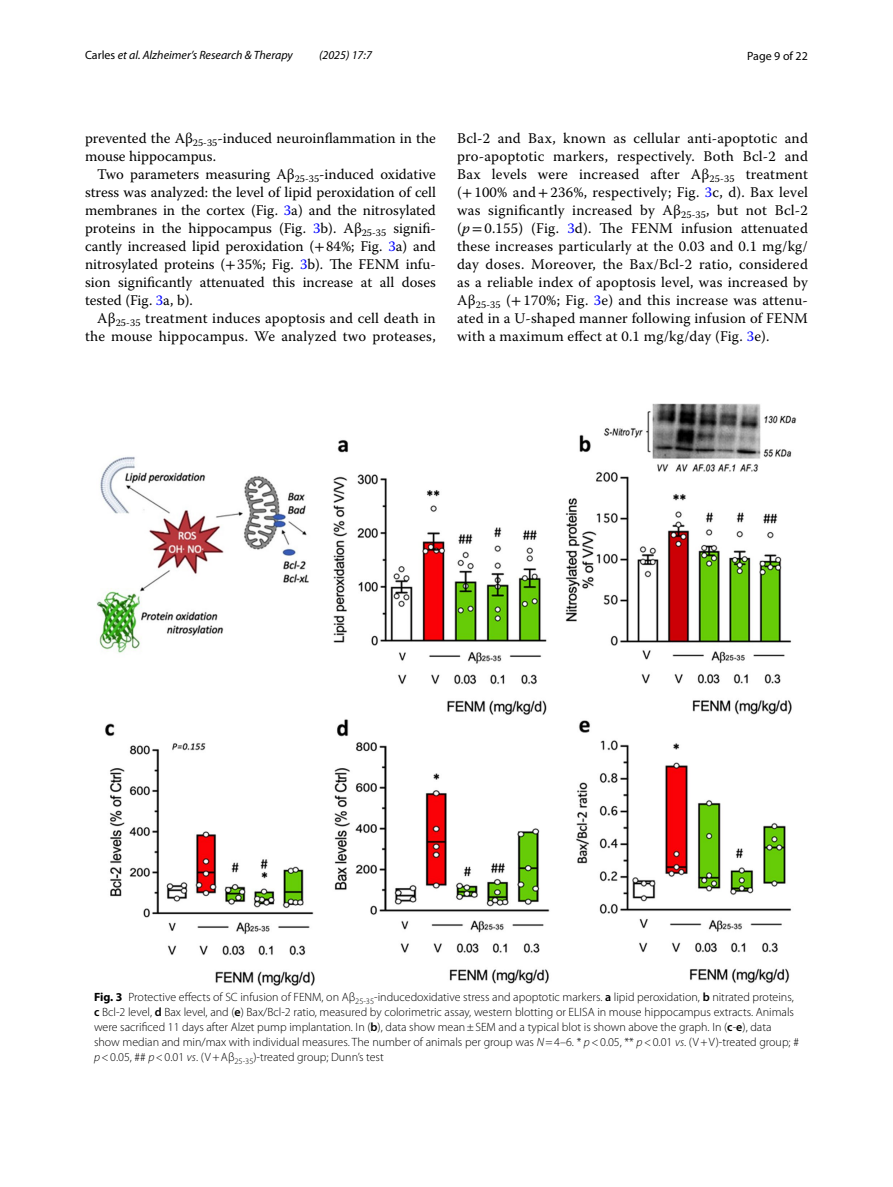
<style>
.page{position:relative;width:893px;height:1187px;background:#fff}
.page>*{position:absolute;margin:0;border:0;box-sizing:border-box;transform-origin:0 0}
.t1{font:14.7px/18px "Warnock Pro";letter-spacing:.01em;color:#000;text-align:justify}
.t2{font:300 12px/15px "Myriad Pro";color:#000}
.t3{font:italic 12px "Myriad Pro";color:#000}
.t4{font:12px "Myriad Pro";color:#000}
.s1{font-style:normal}
.s2{color:#00f}
.s3{font-family:"STIX"}
.s4{font-style:italic}
.s5{font-weight:700}
.s6{font-weight:600}
</style>
<div class="page">
<img style="left:97px;top:404px;width:700px;height:581px">
<p class="t3" style="left:85px;top:48px;width:209px"><span class="s1">Carles</span> et al. Alzheimer’s Research &amp; Therapy</p>
<p class="t3" style="left:319px;top:48px;width:54px">(2025) 17:7</p>
<p class="t4" style="left:747px;top:48px;width:62px">Page 9 of 22</p>
<p class="t1" style="left:85px;top:128px;width:352px">prevented the Aβ<sub>25-35</sub>-induced neuroinflammation in the mouse hippocampus.</p>
<p class="t1" style="left:85px;top:164px;width:352px;text-indent:12px">Two parameters measuring Aβ<sub>25-35</sub>-induced oxidative stress was analyzed: the level of lipid peroxidation of cell membranes in the cortex (Fig. <span class="s2">3</span>a) and the nitrosylated proteins in the hippocampus (Fig. <span class="s2">3</span>b). Aβ<sub>25-35</sub> signifi&shy;cantly increased lipid peroxidation (<span class="s3">+</span>84%; Fig. <span class="s2">3</span>a) and nitrosylated proteins (<span class="s3">+</span>35%; Fig. <span class="s2">3</span>b). The FENM infu&shy;sion significantly attenuated this increase at all doses tested (Fig. <span class="s2">3</span>a, b).</p>
<p class="t1" style="left:85px;top:308px;width:352px;text-align:right">Aβ<sub>25-35</sub> treatment induces apoptosis and cell death in the mouse hippocampus. We analyzed two proteases,</p>
<p class="t1" style="left:457px;top:128px;width:352px">Bcl-2 and Bax, known as cellular anti-apoptotic and pro-apoptotic markers, respectively. Both Bcl-2 and Bax levels were increased after Aβ<sub>25-35</sub> treatment (<span class="s3">+</span>100% and<span class="s3">+</span>236%, respectively; Fig. <span class="s2">3</span>c, d). Bax level was significantly increased by Aβ<sub>25-35</sub>, but not Bcl-2 (<span class="s4">p</span><span class="s3">=</span>0.155) (Fig. <span class="s2">3</span>d). The FENM infusion attenuated these increases particularly at the 0.03 and 0.1 mg/kg/ day doses. Moreover, the Bax/Bcl-2 ratio, considered as a reliable index of apoptosis level, was increased by Aβ<sub>25-35</sub> (<span class="s3">+</span>170%; Fig. <span class="s2">3</span>e) and this increase was attenu&shy;ated in a U-shaped manner following infusion of FENM with a maximum effect at 0.1 mg/kg/day (Fig. <span class="s2">3</span>e).</p>
<p class="t2" style="left:94px;top:989px;width:706px"><span class="s5">Fig. 3</span> Protective effects of SC infusion of FENM, on Aβ<sub>25-35</sub>-inducedoxidative stress and apoptotic markers. <span class="s6">a</span> lipid peroxidation, <span class="s6">b</span> nitrated proteins, <span class="s6">c</span> Bcl-2 level, <span class="s6">d</span> Bax level, and (<span class="s6">e</span>) Bax/Bcl-2 ratio, measured by colorimetric assay, western blotting or ELISA in mouse hippocampus extracts. Animals were sacrificed 11 days after Alzet pump implantation. In (<span class="s6">b</span>), data show mean±SEM and a typical blot is shown above the graph. In (<span class="s6">c</span>-<span class="s6">e</span>), data show median and min/max with individual measures. The number of animals per group was <span class="s4">N</span>=4–6. * <span class="s4">p</span>&lt;0.05, ** <span class="s4">p</span>&lt;0.01 <span class="s4">vs</span>. (V+V)-treated group; # <span class="s4">p</span>&lt;0.05, ## <span class="s4">p</span>&lt;0.01 <span class="s4">vs</span>. (V+Aβ<sub>25-35</sub>)-treated group; Dunn’s test</p>
</div>
